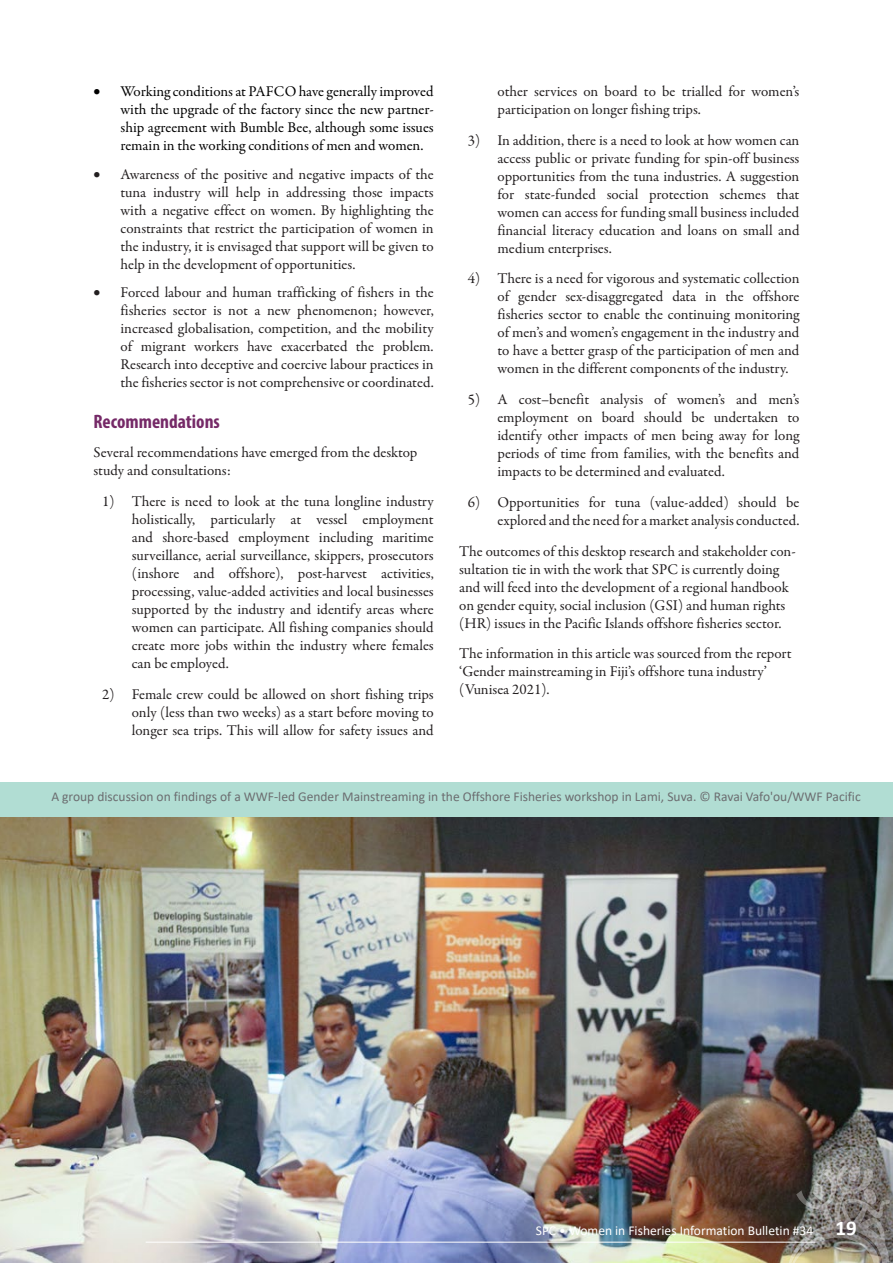
<style>
.page{position:relative;width:893px;height:1263px;background:#fff}
.page>*{position:absolute;margin:0;border:0;box-sizing:border-box;transform-origin:0 0}
.t1{font:700 condensed 19.5px "Myriad Pro";color:#752967}
.t2{font:15px/18px "Garamond Premr Pro";color:#231f20;text-align:justify}
.t3{font:15px/18px "Garamond Premr Pro";letter-spacing:-.005em;color:#000;text-align:justify}
.t4{font:13.5px "Calibri";color:#6c6d70}
.t5{font:13.5px "Calibri";color:#fff}
.s1{font-weight:700;font-size:21px}
</style>
<div class="page">
<img style="left:0;top:816px;width:893px;height:447px">
<hr style="left:146px;top:1242px;width:669px;height:1px;background:#fff">
<svg style="left:788px;top:1165px;width:102px;height:98px;background:#7e7971"></svg>
<div style="left:0;top:782px;width:893px;height:34px;background:#b1ddd3"></div>
<p class="t3" style="left:121px;top:83px;width:315px;text-indent:-27px">• Working conditions at PAFCO have generally improved with the upgrade of the factory since the new partner&shy;ship agreement with Bumble Bee, although some issues remain in the working conditions of men and women.</p>
<p class="t2" style="left:121px;top:165px;width:315px;text-indent:-27px">• Awareness of the positive and negative impacts of the tuna industry will help in addressing those impacts with a negative effect on women. By highlighting the constraints that restrict the participation of women in the industry, it is envisaged that support will be given to help in the development of opportunities.</p>
<p class="t2" style="left:121px;top:284px;width:315px;text-indent:-27px">• Forced labour and human trafficking of fishers in the fisheries sector is not a new phenomenon; however, increased globalisation, competition, and the mobility of migrant workers have exacerbated the problem.<br>Research into deceptive and coercive labour practices in the fisheries sector is not comprehensive or coordinated.</p>
<h1 class="t1" style="left:94px;top:410px;width:128px">Recommendations</h1>
<p class="t2" style="left:94px;top:444px;width:325px">Several recommendations have emerged from the desktop study and consultations:</p>
<p class="t2" style="left:132px;top:493px;width:303px;text-indent:-30px">1) There is need to look at the tuna longline industry holistically, particularly at vessel employment and shore-based employment including maritime surveillance, aerial surveillance, skippers, prosecutors (inshore and offshore), post-harvest activities, processing, value-added activities and local businesses supported by the industry and identify areas where women can participate. All fishing companies should create more jobs within the industry where females can be employed.</p>
<p class="t2" style="left:132px;top:685px;width:303px;text-indent:-30px">2) Female crew could be allowed on short fishing trips only (less than two weeks) as a start before moving to longer sea trips. This will allow for safety issues and</p>
<p class="t2" style="left:497px;top:83px;width:303px">other services on board to be trialled for women’s participation on longer fishing trips.</p>
<p class="t2" style="left:497px;top:131px;width:303px;text-indent:-30px">3) In addition, there is a need to look at how women can access public or private funding for spin-off business opportunities from the tuna industries. A suggestion for state-funded social protection schemes that women can access for funding small business included financial literacy education and loans on small and medium enterprises.</p>
<p class="t2" style="left:497px;top:270px;width:303px;text-indent:-30px">4) There is a need for vigorous and systematic collection of gender sex-disaggregated data in the offshore fisheries sector to enable the continuing monitoring of men’s and women’s engagement in the industry and to have a better grasp of the participation of men and women in the different components of the industry.</p>
<p class="t2" style="left:497px;top:391px;width:303px;text-indent:-30px">5) A cost–benefit analysis of women’s and men’s employment on board should be undertaken to identify other impacts of men being away for long periods of time from families, with the benefits and impacts to be determined and evaluated.</p>
<p class="t2" style="left:468px;top:494px;width:333px;text-align:right">6) Opportunities for tuna (value-added) should be explored and the need for a market analysis conducted.</p>
<p class="t2" style="left:459px;top:542px;width:338px;text-align:left">The outcomes of this desktop research and stakeholder con&shy;sultation tie in with the work that SPC is currently doing and will feed into the development of a regional handbook on gender equity, social inclusion (GSI) and human rights (HR) issues in the Pacific Islands offshore fisheries sector.</p>
<p class="t2" style="left:459px;top:645px;width:334px;text-align:left">The information in this article was sourced from the report ‘Gender mainstreaming in Fiji’s offshore tuna industry’ (Vunisea 2021).</p>
<p class="t4" style="left:51px;top:787px;width:811px">A group discussion on findings of a WWF-led Gender Mainstreaming in the Offshore Fisheries workshop in Lami, Suva. © Ravai Vafo'ou/WWF Pacific</p>
<p class="t5" style="left:536px;top:1221px;width:322px">SPC • Women in Fisheries Information Bulletin #34 <span class="s1">19</span></p>
</div>
